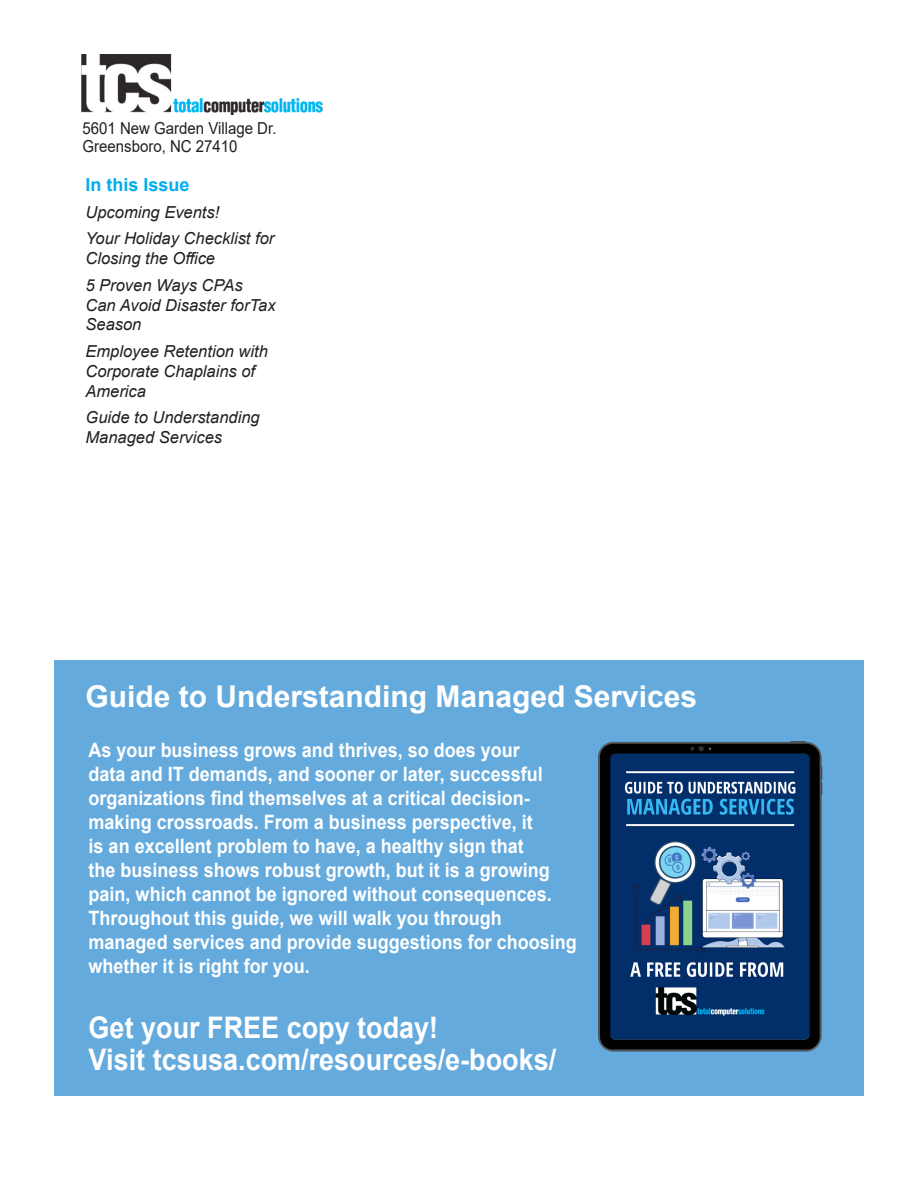
<style>
.page{position:relative;width:918px;height:1188px;background:#fff}
.page>*{position:absolute;margin:0;border:0;box-sizing:border-box;transform-origin:0 0}
.t1{font:700 30px "Arial";color:#fff}
.Newsletter{font:700 29.7px "Arial";color:#fff;scale:.91 1}
.Newsletter-2{font:700 19.8px/24px "Arial";color:#fff;scale:.91 1}
.t2{font:700 18px "Arial";color:#00aeef}
.t3{font:italic 16.5px/19.8px "Arial";color:#231f20}
.Newsletter-3{font:16.5px "Arial";color:#231f20;scale:.91 1}
</style>
<div class="page">
<img style="left:81px;top:54px;width:242px;height:61px">
<div style="left:54px;top:660px;width:810px;height:436px;background:#64aadd"></div>
<img style="left:598px;top:741px;width:225px;height:311px">
<p class="Newsletter-3" style="left:82px;top:117px;width:215px">5601 New Garden Village Dr.</p>
<p class="Newsletter-3" style="left:82px;top:135px;width:172px">Greensboro, NC 27410</p>
<p class="t2" style="left:86px;top:172px;width:106px">In this Issue</p>
<p class="t3" style="left:86px;top:202px;width:135px">Upcoming Events!</p>
<p class="t3" style="left:86px;top:229px;width:190px">Your Holiday Checklist for<br>Closing the Office</p>
<p class="t3" style="left:86px;top:275px;width:192px">5 Proven Ways CPAs<br>Can Avoid Disaster forTax<br>Season</p>
<p class="t3" style="left:86px;top:341px;width:184px">Employee Retention with<br>Corporate Chaplains of<br>America</p>
<p class="t3" style="left:86px;top:408px;width:176px">Guide to Understanding<br>Managed Services</p>
<p class="t1" style="left:86px;top:675px;width:613px">Guide to Understanding Managed Services</p>
<p class="Newsletter-2" style="left:89px;top:738px;width:538px">As your business grows and thrives, so does your<br>data and IT demands, and sooner or later, successful organizations find themselves at a critical decision&shy;making crossroads. From a business perspective, it<br>is an excellent problem to have, a healthy sign that<br>the business shows robust growth, but it is a growing pain, which cannot be ignored without consequences.<br>Throughout this guide, we will walk you through managed services and provide suggestions for choosing whether it is right for you.</p>
<p class="Newsletter" style="left:89px;top:1006px;width:386px">Get your FREE copy today!</p>
<p class="Newsletter" style="left:89px;top:1039px;width:515px">Visit tcsusa.com/resources/e-books/</p>
</div>
